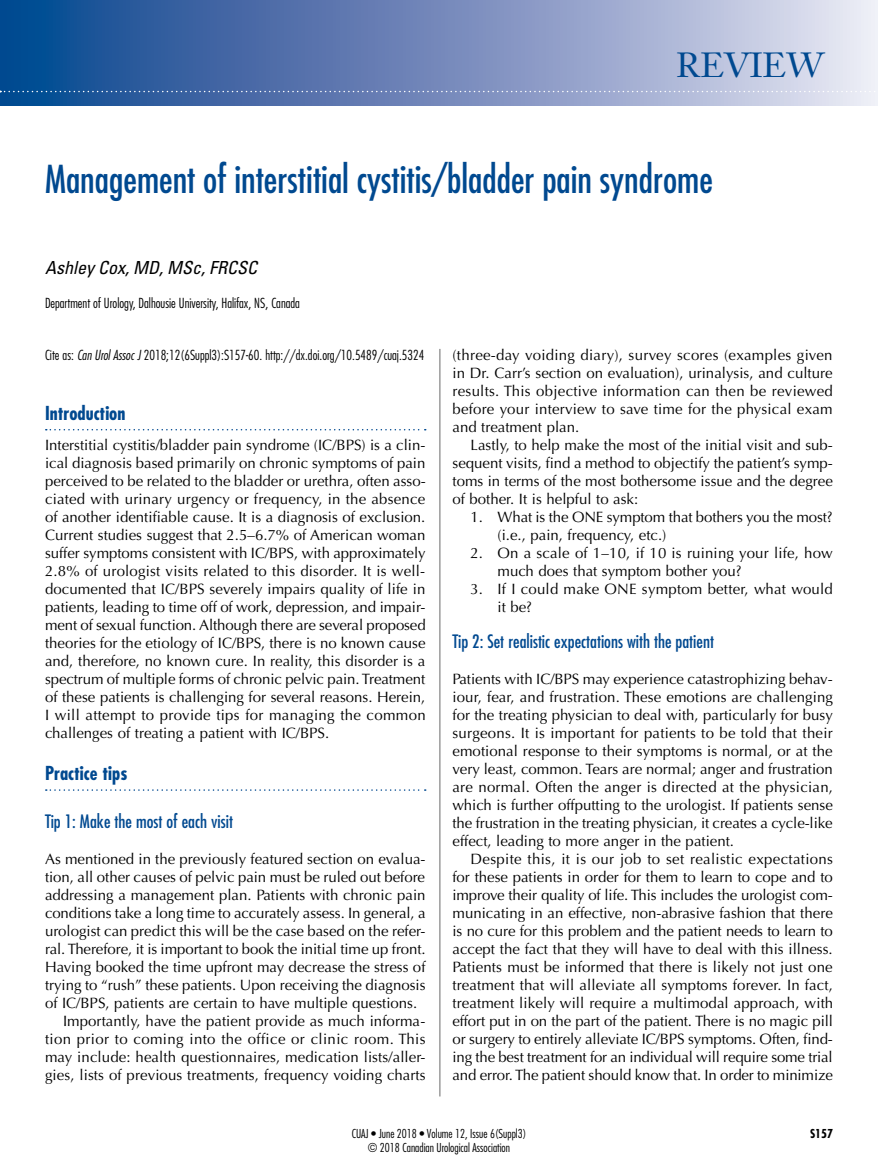
<style>
.page{position:relative;width:878px;height:1175px;background:#fff}
.page>*{position:absolute;margin:0;border:0;box-sizing:border-box;transform-origin:0 0}
.t1{font:condensed 37.5px "Futura";color:#004990}
.t2{font:34.5px "Janson Text";color:#004990}
.t3{font:700 condensed 18.75px "Futura";color:#004990}
.t4{font:condensed 18px "Futura";color:#004990}
.t5{font:italic condensed 18px "Univers";color:#000}
.t6{font:15px/18px "Optima";color:#000;text-align:justify}
.t7{font:15px "Optima";letter-spacing:.025em;color:#000}
.t8{font:300 condensed 13.5px "Futura";color:#000}
.t9{font:300 condensed 12px/14.4px "Futura";color:#000;text-align:center}
.t10{font:700 condensed 12px "Futura";color:#000}
.s1{font-style:italic}
</style>
<div class="page">
<div style="left:0;top:0;width:878px;height:105px;background:linear-gradient(to right,#033d8a,#e9e1f1)"></div>
<hr style="left:439px;top:349px;width:1px;height:747px;background:#000">
<svg style="left:0;top:91px;width:878px;height:1px"></svg>
<svg style="left:46px;top:429px;width:379px;height:1px"></svg>
<svg style="left:46px;top:789px;width:379px;height:1px"></svg>
<h2 class="t2" style="left:676px;top:43px;width:149px">REVIEW</h2>
<h1 class="t1" style="left:45px;top:155px;width:669px">Management of interstitial cystitis/bladder pain syndrome</h1>
<p class="t5" style="left:45px;top:256px;width:213px">Ashley Cox, MD, MSc, FRCSC</p>
<p class="t8" style="left:45px;top:295px;width:256px">Department of Urology, Dalhousie University, Halifax, NS, Canada</p>
<p class="t8" style="left:45px;top:346px;width:381px">Cite as: <span class="s1">Can Urol Assoc J</span> 2018;12(6Suppl3):S157-60. http://dx.doi.org/10.5489/cuaj.5324</p>
<p class="t3" style="left:45px;top:401px;width:82px">Introduction</p>
<p class="t6" style="left:45px;top:436px;width:382px">Interstitial cystitis/bladder pain syndrome (IC/BPS) is a clin&shy;ical diagnosis based primarily on chronic symptoms of pain perceived to be related to the bladder or urethra, often asso&shy;ciated with urinary urgency or frequency, in the absence of another identifiable cause. It is a diagnosis of exclusion.<br>Current studies suggest that 2.5–6.7% of American woman suffer symptoms consistent with IC/BPS, with approximately 2.8% of urologist visits related to this disorder. It is well&shy;documented that IC/BPS severely impairs quality of life in patients, leading to time off of work, depression, and impair&shy;ment of sexual function. Although there are several proposed theories for the etiology of IC/BPS, there is no known cause and, therefore, no known cure. In reality, this disorder is a spectrum of multiple forms of chronic pelvic pain. Treatment of these patients is challenging for several reasons. Herein, I will attempt to provide tips for managing the common challenges of treating a patient with IC/BPS.</p>
<p class="t3" style="left:45px;top:761px;width:84px">Practice tips</p>
<p class="t4" style="left:45px;top:810px;width:189px">Tip 1: Make the most of each visit</p>
<p class="t6" style="left:45px;top:850px;width:382px">As mentioned in the previously featured section on evalua-</p>
<p class="t6" style="left:45px;top:868px;width:381px">tion, all other causes of pelvic pain must be ruled out before</p>
<p class="t6" style="left:45px;top:886px;width:382px">addressing a management plan. Patients with chronic pain</p>
<p class="t6" style="left:45px;top:904px;width:382px">conditions take a long time to accurately assess. In general, a</p>
<p class="t6" style="left:45px;top:922px;width:382px">urologist can predict this will be the case based on the refer-</p>
<p class="t6" style="left:45px;top:940px;width:382px">ral. Therefore, it is important to book the initial time up front.</p>
<p class="t6" style="left:45px;top:958px;width:382px">Having booked the time upfront may decrease the stress of</p>
<p class="t6" style="left:45px;top:976px;width:382px">trying to “rush” these patients. Upon receiving the diagnosis</p>
<p class="t6" style="left:45px;top:994px;width:374px">of IC/BPS, patients are certain to have multiple questions.</p>
<p class="t6" style="left:63px;top:1012px;width:364px">Importantly, have the patient provide as much informa-</p>
<p class="t7" style="left:45px;top:1030px;width:382px">tion prior to coming into the office or clinic room. This</p>
<p class="t6" style="left:45px;top:1048px;width:382px">may include: health questionnaires, medication lists/aller-</p>
<p class="t6" style="left:45px;top:1066px;width:382px">gies, lists of previous treatments, frequency voiding charts</p>
<p class="t6" style="left:452px;top:346px;width:382px">(three-day voiding diary), survey scores (examples given in Dr. Carr’s section on evaluation), urinalysis, and culture results. This objective information can then be reviewed before your interview to save time for the physical exam and treatment plan.</p>
<p class="t6" style="left:452px;top:436px;width:382px;text-indent:18px">Lastly, to help make the most of the initial visit and sub&shy;sequent visits, find a method to objectify the patient’s symp&shy;toms in terms of the most bothersome issue and the degree of bother. It is helpful to ask:</p>
<p class="t6" style="left:497px;top:508px;width:337px;text-indent:-27px">1. What is the ONE symptom that bothers you the most? (i.e., pain, frequency, etc.)</p>
<p class="t6" style="left:497px;top:544px;width:337px;text-indent:-27px">2. On a scale of 1–10, if 10 is ruining your life, how much does that symptom bother you?</p>
<p class="t6" style="left:497px;top:580px;width:337px;text-indent:-27px">3. If I could make ONE symptom better, what would it be?</p>
<p class="t4" style="left:452px;top:630px;width:263px">Tip 2: Set realistic expectations with the patient</p>
<p class="t6" style="left:452px;top:670px;width:382px">Patients with IC/BPS may experience catastrophizing behav&shy;iour, fear, and frustration. These emotions are challenging for the treating physician to deal with, particularly for busy surgeons. It is important for patients to be told that their emotional response to their symptoms is normal, or at the very least, common. Tears are normal; anger and frustration are normal. Often the anger is directed at the physician, which is further offputting to the urologist. If patients sense the frustration in the treating physician, it creates a cycle-like effect, leading to more anger in the patient.</p>
<p class="t6" style="left:452px;top:850px;width:382px;text-indent:18px">Despite this, it is our job to set realistic expectations for these patients in order for them to learn to cope and to improve their quality of life. This includes the urologist com&shy;municating in an effective, non-abrasive fashion that there is no cure for this problem and the patient needs to learn to accept the fact that they will have to deal with this illness.<br>Patients must be informed that there is likely not just one treatment that will alleviate all symptoms forever. In fact, treatment likely will require a multimodal approach, with effort put in on the part of the patient. There is no magic pill or surgery to entirely alleviate IC/BPS symptoms. Often, find&shy;ing the best treatment for an individual will require some trial and error. The patient should know that. In order to minimize</p>
<p class="t9" style="left:351px;top:1125px;width:176px">CUAJ • June 2018 • Volume 12, Issue 6(Suppl3) © 2018 Canadian Urological Association</p>
<p class="t10" style="left:810px;top:1125px;width:24px">S157</p>
</div>
